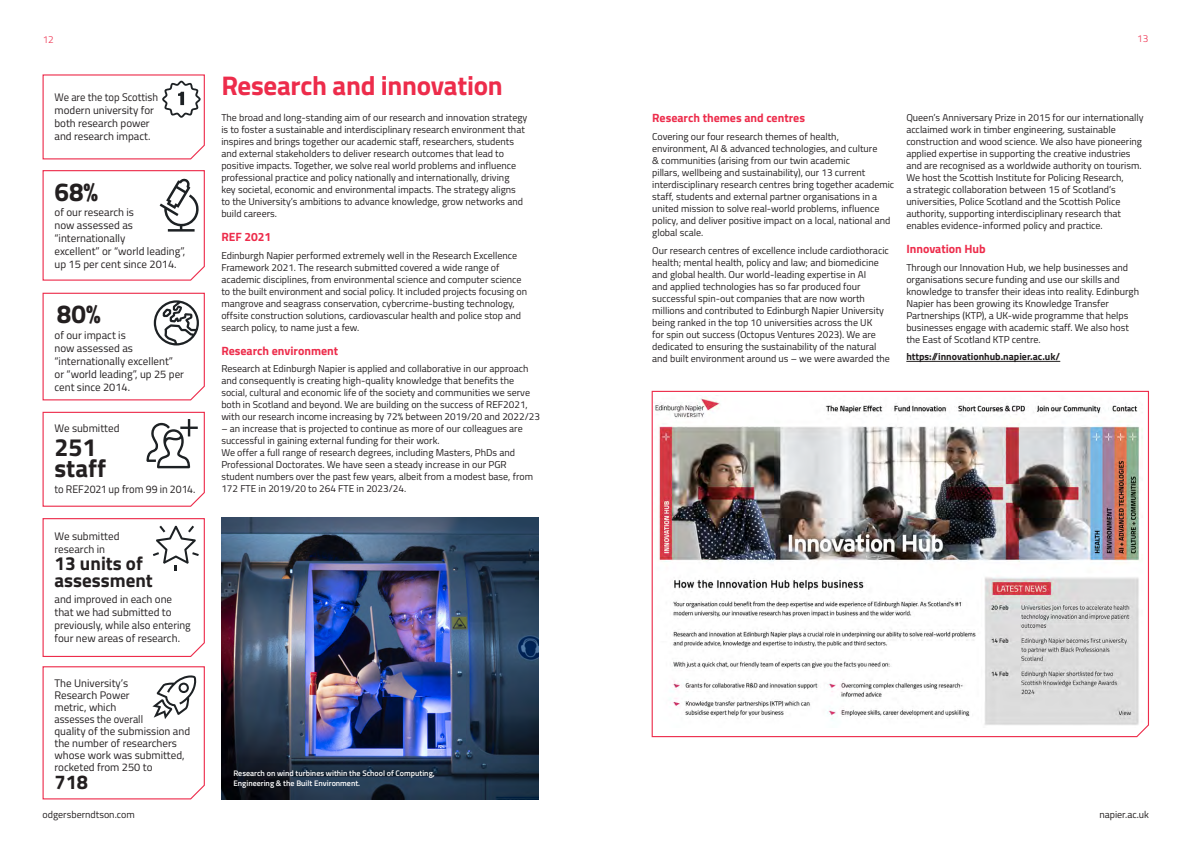
<style>
.page{position:relative;width:1191px;height:842px;background:#fff}
.page>*{position:absolute;margin:0;border:0;box-sizing:border-box;transform-origin:0 0}
.t1{font:700 27px "Titillium";letter-spacing:-.01em;color:#ed2c4b}
.t2{font:700 26px "Titillium";color:#231f20}
.t3{font:700 25px/21px "Titillium";color:#231f20}
.t4{font:700 20px "Titillium";color:#231f20}
.t5{font:700 19px/17px "Titillium";color:#231f20}
.t6{font:700 12px "Titillium";color:#ed2c4b}
.t7{font:11px/13px "Titillium";color:#231f20}
.t8{font:11px/13px "Titillium";color:#231f20;scale:.96 1}
.t9{font:10px/12px "Titillium";color:#231f20}
.t10{font:700 10px "Titillium";color:#231f20}
.t11{font:300 10px "Titillium";color:#ed2c4b}
.t12{font:600 8px/10px "Titillium";color:#fff}
</style>
<div class="page">
<img style="left:221px;top:518px;width:318px;height:281px">
<hr style="left:906px;top:361px;width:154px;height:1px;background:#231f20">
<img style="left:651px;top:390px;width:498px;height:348px">
<svg style="left:42px;top:170px;width:163px;height:111px"></svg>
<svg style="left:42px;top:74px;width:163px;height:86px"></svg>
<svg style="left:42px;top:518px;width:163px;height:139px"></svg>
<svg style="left:42px;top:411px;width:163px;height:96px"></svg>
<svg style="left:42px;top:292px;width:163px;height:109px"></svg>
<svg style="left:42px;top:666px;width:163px;height:134px"></svg>
<div style="left:195px;top:343px;width:7px;height:15px;background:#fff"></div>
<div style="left:193px;top:459px;width:5px;height:20px;background:#fff"></div>
<div style="left:193px;top:714px;width:8px;height:14px;background:#fff"></div>
<div style="left:193px;top:564px;width:9px;height:23px;background:#fff"></div>
<div style="left:197px;top:113px;width:6px;height:15px;background:#fff"></div>
<p class="t11" style="left:43px;top:32px;width:13px">12</p>
<p class="t11" style="left:1137px;top:31px;width:13px">13</p>
<p class="t1" style="left:221px;top:65px;width:283px">Research and innovation</p>
<p class="t9" style="left:221px;top:111px;width:307px">The broad and long-standing aim of our research and innovation strategy is to foster a sustainable and interdisciplinary research environment that inspires and brings together our academic staff, researchers, students and external stakeholders to deliver research outcomes that lead to positive impacts. Together, we solve real world problems and influence professional practice and policy nationally and internationally, driving<br>key societal, economic and environmental impacts. The strategy aligns<br>to the University’s ambitions to advance knowledge, grow networks and build careers.</p>
<p class="t6" style="left:221px;top:228px;width:51px">REF 2021</p>
<p class="t9" style="left:221px;top:249px;width:307px">Edinburgh Napier performed extremely well in the Research Excellence Framework 2021. The research submitted covered a wide range of academic disciplines, from environmental science and computer science to the built environment and social policy. It included projects focusing on mangrove and seagrass conservation, cybercrime-busting technology, offsite construction solutions, cardiovascular health and police stop and search policy, to name just a few.</p>
<p class="t6" style="left:221px;top:341px;width:118px">Research environment</p>
<p class="t9" style="left:221px;top:362px;width:320px">Research at Edinburgh Napier is applied and collaborative in our approach and consequently is creating high-quality knowledge that benefits the social, cultural and economic life of the society and communities we serve both in Scotland and beyond. We are building on the success of REF2021, with our research income increasing by 72% between 2019/20 and 2022/23</p>
<p class="t9" style="left:221px;top:422px;width:303px">– an increase that is projected to continue as more of our colleagues are successful in gaining external funding for their work.</p>
<p class="t9" style="left:221px;top:446px;width:313px">We offer a full range of research degrees, including Masters, PhDs and Professional Doctorates. We have seen a steady increase in our PGR student numbers over the past few years, albeit from a modest base, from 172 FTE in 2019/20 to 264 FTE in 2023/24.</p>
<p class="t8" style="left:55px;top:90px;width:109px">We are the top Scottish modern university for both research power and research impact.</p>
<p class="t9" style="left:906px;top:111px;width:239px">Queen’s Anniversary Prize in 2015 for our internationally acclaimed work in timber engineering, sustainable construction and wood science. We also have pioneering applied expertise in supporting the creative industries and are recognised as a worldwide authority on tourism.<br>We host the Scottish Institute for Policing Research,<br>a strategic collaboration between 15 of Scotland’s universities, Police Scotland and the Scottish Police authority, supporting interdisciplinary research that enables evidence-informed policy and practice.</p>
<p class="t6" style="left:906px;top:240px;width:81px">Innovation Hub</p>
<p class="t9" style="left:906px;top:261px;width:234px">Through our Innovation Hub, we help businesses and organisations secure funding and use our skills and knowledge to transfer their ideas into reality. Edinburgh Napier has been growing its Knowledge Transfer Partnerships (KTP), a UK-wide programme that helps businesses engage with academic staff. We also host the East of Scotland KTP centre.</p>
<p class="t10" style="left:906px;top:349px;width:155px">https://innovationhub.napier.ac.uk/</p>
<p class="t6" style="left:652px;top:109px;width:154px">Research themes and centres</p>
<p class="t9" style="left:652px;top:130px;width:244px">Covering our four research themes of health, environment, AI &amp; advanced technologies, and culture<br>&amp; communities (arising from our twin academic<br>pillars, wellbeing and sustainability), our 13 current interdisciplinary research centres bring together academic staff, students and external partner organisations in a united mission to solve real-world problems, influence policy, and deliver positive impact on a local, national and global scale.</p>
<p class="t9" style="left:652px;top:244px;width:239px">Our research centres of excellence include cardiothoracic health; mental health, policy and law; and biomedicine and global health. Our world-leading expertise in AI<br>and applied technologies has so far produced four successful spin-out companies that are now worth millions and contributed to Edinburgh Napier University being ranked in the top 10 universities across the UK<br>for spin out success (Octopus Ventures 2023). We are dedicated to ensuring the sustainability of the natural and built environment around us – we were awarded the</p>
<p class="t2" style="left:55px;top:172px;width:45px">68%</p>
<p class="t7" style="left:55px;top:206px;width:132px">of our research is<br>now assessed as “internationally<br>excellent” or “world leading”, up 15 per cent since 2014.</p>
<p class="t2" style="left:57px;top:294px;width:45px">80%</p>
<p class="t7" style="left:55px;top:328px;width:131px">of our impact is<br>now assessed as “internationally excellent” or “world leading”, up 25 per cent since 2014.</p>
<p class="t7" style="left:55px;top:421px;width:66px">We submitted</p>
<p class="t3" style="left:55px;top:435px;width:53px">251 staff</p>
<p class="t8" style="left:55px;top:482px;width:148px">to REF2021 up from 99 in 2014.</p>
<p class="t7" style="left:55px;top:529px;width:66px">We submitted research in</p>
<p class="t5" style="left:55px;top:554px;width:100px">13 units of assessment</p>
<p class="t7" style="left:55px;top:592px;width:138px">and improved in each one that we had submitted to previously, while also entering four new areas of research.</p>
<p class="t7" style="left:55px;top:676px;width:137px;line-height:12px">The University’s<br>Research Power<br>metric, which<br>assesses the overall<br>quality of the submission and the number of researchers whose work was submitted, rocketed from 250 to</p>
<p class="t4" style="left:55px;top:767px;width:35px">718</p>
<p class="t12" style="left:233px;top:767px;width:203px">Research on wind turbines within the School of Computing,<br>Engineering &amp; the Built Environment.</p>
<p class="t9" style="left:43px;top:808px;width:94px">odgersberndtson.com</p>
<p class="t9" style="left:1099px;top:808px;width:51px">napier.ac.uk</p>
</div>
